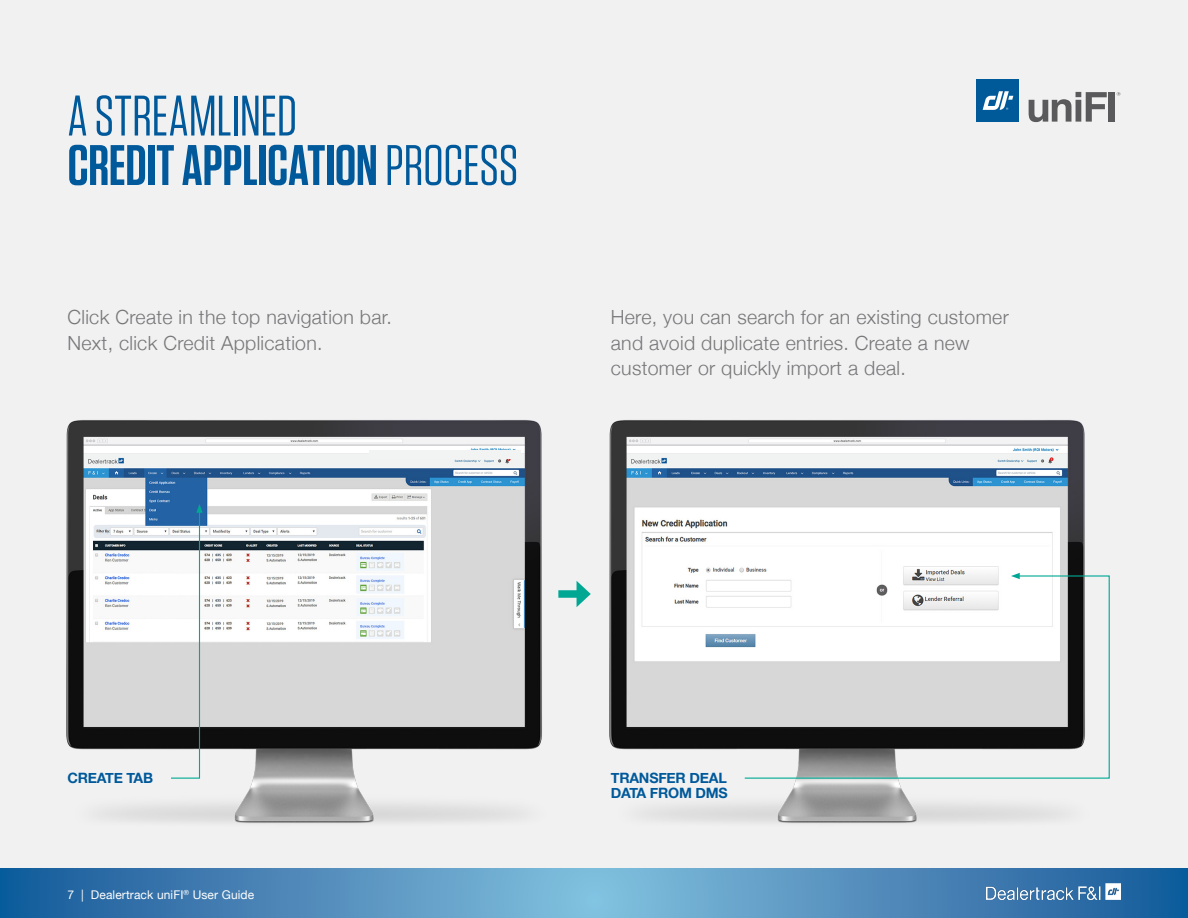
<style>
.page{position:relative;width:1188px;height:918px;background:#f1f1f2}
.page>*{position:absolute;margin:0;border:0;box-sizing:border-box;transform-origin:0 0}
.t1{font:57px/49.5px "Tungsten";letter-spacing:-.005em;color:#00599a}
.t2{font:300 19.5px/25.5px "Helvetica Neue";letter-spacing:.015em;color:#777779}
.t3{font:700 14.25px/15px "Helvetica Neue";letter-spacing:-.015em;color:#00599a}
.t4{font:12px "Helvetica Neue";letter-spacing:.01em;color:#fff}
.s1{font-weight:600}
</style>
<div class="page">
<svg style="left:0;top:869px;width:1188px;height:49px;background:#4e8cbb"></svg>
<img style="left:986px;top:884px;width:134px;height:16px">
<img style="left:609px;top:420px;width:476px;height:404px">
<img style="left:66px;top:420px;width:511px;height:404px">
<svg style="left:744px;top:575px;width:366px;height:204px"></svg>
<svg style="left:1011px;top:573px;width:9px;height:6px"></svg>
<svg style="left:170px;top:504px;width:33px;height:275px"></svg>
<div style="left:558px;top:590px;width:24px;height:8px;background:#00a894"></div>
<svg style="left:577px;top:581px;width:14px;height:26px"></svg>
<div style="left:370px;top:450px;width:151px;height:8px;background:#f2f3f3"></div>
<div style="left:976px;top:80px;width:43px;height:42px;background:#005a9a"></div>
<svg style="left:983px;top:91px;width:30px;height:19px"></svg>
<svg style="left:1029px;top:92px;width:78px;height:30px"></svg>
<div style="left:1108px;top:92px;width:6px;height:30px;background:#5a5a5c"></div>
<svg style="left:1117px;top:92px;width:3px;height:4px"></svg>
<h1 class="t1" style="left:68px;top:92px;width:452px">A STREAMLINED<br><span class="s1">CREDIT APPLICATION</span> PROCESS</h1>
<p class="t2" style="left:68px;top:303px;width:326px">Click Create in the top navigation bar.<br>Next, click Credit Application.</p>
<p class="t2" style="left:611px;top:303px;width:399px">Here, you can search for an existing customer and avoid duplicate entries. Create a new customer or quickly import a deal.</p>
<p class="t3" style="left:68px;top:771px;width:87px">CREATE TAB</p>
<p class="t3" style="left:611px;top:771px;width:119px">TRANSFER DEAL<br>DATA FROM DMS</p>
<p class="t4" style="left:68px;top:886px;width:188px">7 | Dealertrack uniFI<sup>®</sup> User Guide</p>
</div>
